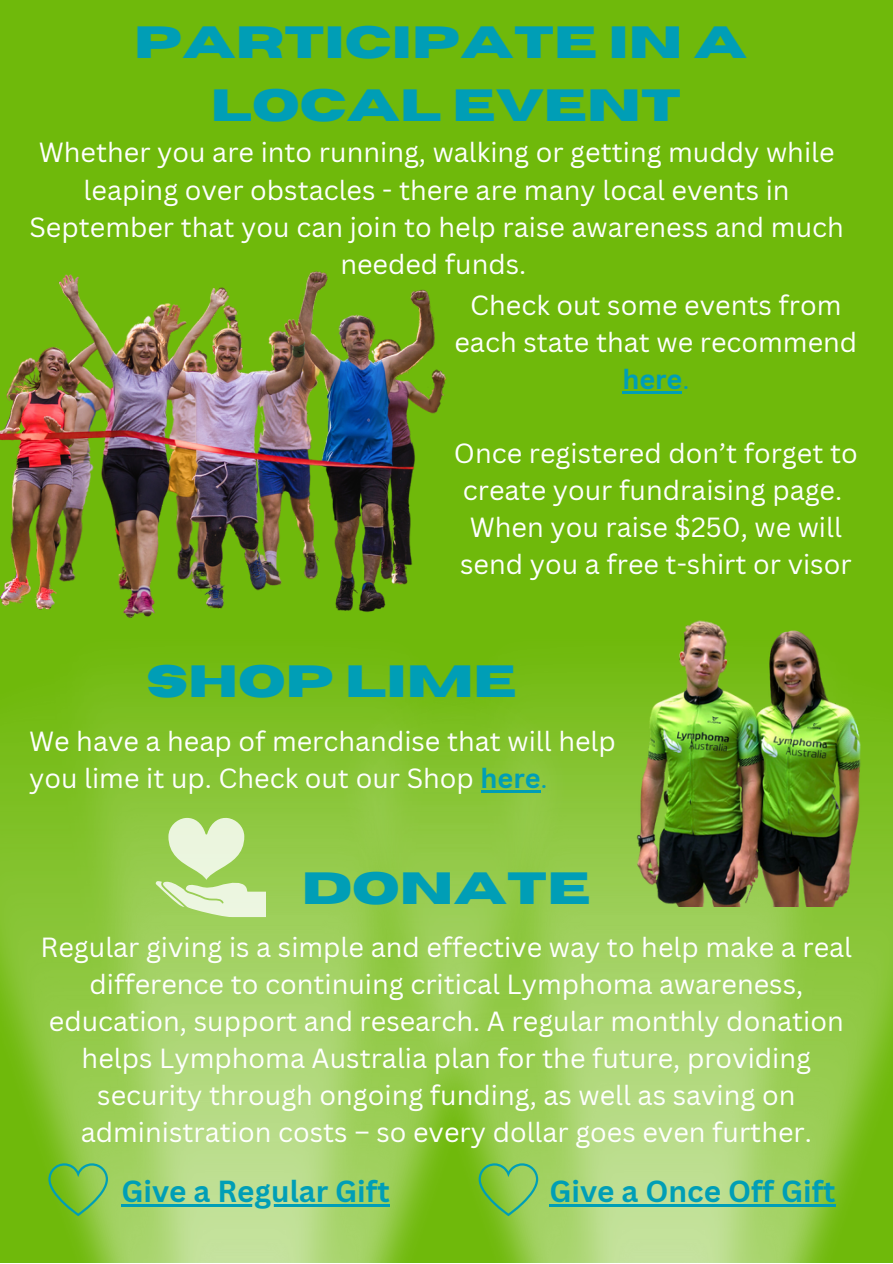
<style>
.page{position:relative;width:893px;height:1264px;background:#fff}
.page>*{position:absolute;margin:0;border:0;box-sizing:border-box;transform-origin:0 0}
.t1{font:700 45px "Horizon";color:#009eb6}
.t2{font:700 29.7px "Canva Sans";color:#009eb6}
.t3{font:27px/37px "Canva Sans";color:#fefffe;text-align:center}
.s1{font-weight:700;color:#009eb6}
.s2{color:#009eb6}
</style>
<div class="page">
<div style="left:0;top:0;width:892px;height:1262px;background:#6fb90b"></div>
<img style="left:576px;top:676px;width:316px;height:586px">
<img style="left:0;top:676px;width:576px;height:586px">
<img style="left:0;top:271px;width:446px;height:347px">
<img style="left:634px;top:620px;width:236px;height:286px">
<svg style="left:156px;top:817px;width:110px;height:100px;background:#c1e198"></svg>
<svg style="left:48px;top:1163px;width:60px;height:53px"></svg>
<hr style="left:121px;top:1203px;width:269px;height:3px;background:#009eb6">
<hr style="left:549px;top:1203px;width:286px;height:3px;background:#009eb6">
<svg style="left:478px;top:1163px;width:60px;height:53px;background:#7dc250"></svg>
<hr style="left:480px;top:790px;width:60px;height:2px;background:#009eb6">
<hr style="left:622px;top:391px;width:60px;height:2px;background:#009eb6">
<p class="t1" style="left:134px;top:21px;width:614px">PARTICIPATE IN A</p>
<p class="t1" style="left:211px;top:84px;width:472px">LOCAL EVENT</p>
<p class="t3" style="left:29px;top:133px;width:815px">Whether you are into running, walking or getting muddy while leaping over obstacles - there are many local events in September that you can join to help raise awareness and much needed funds.</p>
<p class="t3" style="left:454px;top:285px;width:404px">Check out some events from each state that we recommend <span class="s1">here</span><span class="s2">.</span></p>
<p class="t3" style="left:454px;top:434px;width:405px">Once registered don’t forget to create your fundraising page.</p>
<p class="t3" style="left:460px;top:508px;width:393px">When you raise $250, we will send you a free t-shirt or visor</p>
<p class="t1" style="left:146px;top:659px;width:372px">SHOP LIME</p>
<p class="t3" style="left:29px;top:721px;width:588px;text-align:left">We have a heap of merchandise that will help you lime it up. Check out our Shop <span class="s1">here</span><span class="s2">.</span></p>
<p class="t1" style="left:302px;top:866px;width:290px">DONATE</p>
<p class="t3" style="left:41px;top:927px;width:812px">Regular giving is a simple and effective way to help make a real difference to continuing critical Lymphoma awareness, education, support and research. A regular monthly donation helps Lymphoma Australia plan for the future, providing security through ongoing funding, as well as saving on administration costs – so every dollar goes even further.</p>
<p class="t2" style="left:121px;top:1169px;width:270px">Give a Regular Gift</p>
<p class="t2" style="left:549px;top:1169px;width:288px">Give a Once Off Gift</p>
</div>
